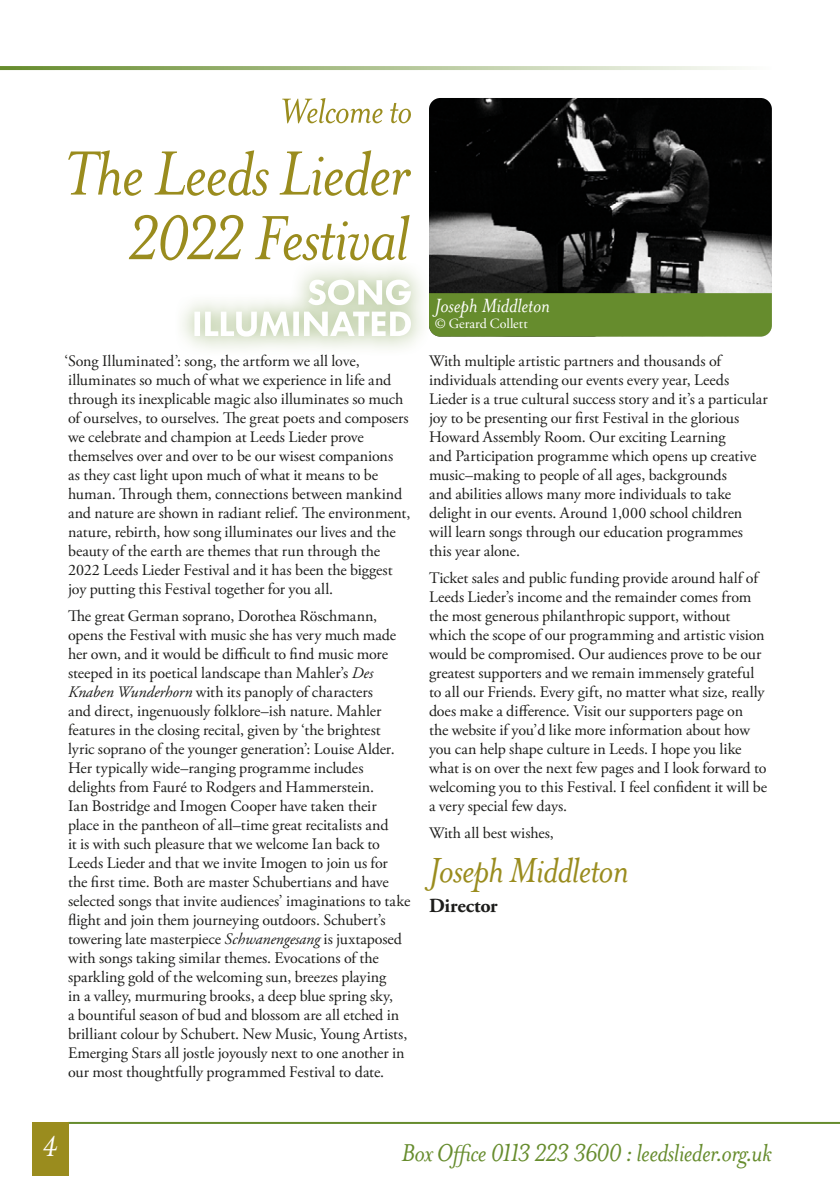
<style>
.page{position:relative;width:840px;height:1191px;background:#fff}
.page>*{position:absolute;margin:0;border:0;box-sizing:border-box;transform-origin:0 0}
._2022_TITLE{font:italic 40px "Mrs Eaves OT";letter-spacing:-.025em;color:#9a8c1e}
.t1{font:italic 32.4px "Mrs Eaves OT";color:#fff}
.t2{font:italic 28px "Mrs Eaves OT";letter-spacing:-.025em;color:#668c2d}
._2022_NAME_TAB_TOP{font:italic 22px "Mrs Eaves OT";letter-spacing:-.01em;color:#fff}
._2022_BODY{font:700 20px "Adobe Garamond Pro";letter-spacing:-.01em;color:#1d1d1b}
._2022_BODY-2{font:16px/19px "Adobe Garamond Pro";letter-spacing:-.005em;color:#1d1d1b}
._2022_NAME_TAB_BTM{font:14px "Adobe Garamond Pro";letter-spacing:.005em;color:#fff}
.s1{font-style:italic}
</style>
<div class="page">
<hr style="left:68px;top:1122px;width:771px;height:2px;background:#668c2d">
<svg style="left:0;top:66px;width:739px;height:4px;background:#afc291"></svg>
<div style="left:32px;top:1122px;width:36px;height:53px;background:#9a8c1e"></div>
<img style="left:429px;top:98px;width:342px;height:195px">
<div style="left:430px;top:293px;width:341px;height:43px;background:#668c2d"></div>
<svg style="left:129px;top:215px;width:280px;height:45px"></svg>
<svg style="left:68px;top:150px;width:343px;height:46px"></svg>
<svg style="left:282px;top:98px;width:129px;height:25px"></svg>
<div style="left:174px;top:259px;width:256px;height:97px;background:#668c2d;opacity:.75"></div>
<svg style="left:194px;top:312px;width:217px;height:24px"></svg>
<svg style="left:308px;top:280px;width:103px;height:25px"></svg>
<p class="_2022_BODY-2" style="left:64px;top:352px;width:347px">‘Song Illuminated’: song, the artform we all love, illuminates so much of what we experience in life and through its inexplicable magic also illuminates so much of ourselves, to ourselves. The great poets and composers we celebrate and champion at Leeds Lieder prove themselves over and over to be our wisest companions<br>as they cast light upon much of what it means to be human. Through them, connections between mankind and nature are shown in radiant relief. The environment, nature, rebirth, how song illuminates our lives and the beauty of the earth are themes that run through the 2022 Leeds Lieder Festival and it has been the biggest joy putting this Festival together for you all.</p>
<p class="_2022_BODY-2" style="left:68px;top:607px;width:343px">The great German soprano, Dorothea Röschmann, opens the Festival with music she has very much made her own, and it would be difficult to find music more steeped in its poetical landscape than Mahler’s <span class="s1">Des Knaben Wunderhorn</span> with its panoply of characters<br>and direct, ingenuously folklore–ish nature. Mahler features in the closing recital, given by ‘the brightest lyric soprano of the younger generation’: Louise Alder.<br>Her typically wide–ranging programme includes delights from Fauré to Rodgers and Hammerstein.<br>Ian Bostridge and Imogen Cooper have taken their place in the pantheon of all–time great recitalists and<br>it is with such pleasure that we welcome Ian back to Leeds Lieder and that we invite Imogen to join us for the first time. Both are master Schubertians and have selected songs that invite audiences’ imaginations to take flight and join them journeying outdoors. Schubert’s towering late masterpiece <span class="s1">Schwanengesang</span> is juxtaposed with songs taking similar themes. Evocations of the sparkling gold of the welcoming sun, breezes playing<br>in a valley, murmuring brooks, a deep blue spring sky,<br>a bountiful season of bud and blossom are all etched in brilliant colour by Schubert. New Music, Young Artists, Emerging Stars all jostle joyously next to one another in our most thoughtfully programmed Festival to date.</p>
<p class="_2022_NAME_TAB_TOP" style="left:434px;top:294px;width:117px">Joseph Middleton</p>
<p class="_2022_NAME_TAB_BTM" style="left:434px;top:315px;width:94px">© Gerard Collett</p>
<p class="_2022_BODY-2" style="left:429px;top:352px;width:301px">With multiple artistic partners and thousands of individuals attending our events every year, Leeds</p>
<p class="_2022_BODY-2" style="left:429px;top:390px;width:340px">Lieder is a true cultural success story and it’s a particular joy to be presenting our first Festival in the glorious<br>Howard Assembly Room. Our exciting Learning</p>
<p class="_2022_BODY-2" style="left:429px;top:447px;width:329px">and Participation programme which opens up creative music–making to people of all ages, backgrounds</p>
<p class="_2022_BODY-2" style="left:429px;top:485px;width:314px">and abilities allows many more individuals to take delight in our events. Around 1,000 school children</p>
<p class="_2022_BODY-2" style="left:429px;top:523px;width:315px">will learn songs through our education programmes</p>
<p class="_2022_BODY-2" style="left:429px;top:542px;width:92px">this year alone.</p>
<p class="_2022_BODY-2" style="left:429px;top:569px;width:339px">Ticket sales and public funding provide around half of Leeds Lieder’s income and the remainder comes from the most generous philanthropic support, without which the scope of our programming and artistic vision would be compromised. Our audiences prove to be our greatest supporters and we remain immensely grateful to all our Friends. Every gift, no matter what size, really does make a difference. Visit our supporters page on<br>the website if you’d like more information about how you can help shape culture in Leeds. I hope you like what is on over the next few pages and I look forward to welcoming you to this Festival. I feel confident it will be a very special few days.</p>
<p class="_2022_BODY-2" style="left:429px;top:824px;width:126px">With all best wishes,</p>
<p class="_2022_TITLE" style="left:429px;top:848px;width:201px">Joseph Middleton</p>
<p class="_2022_BODY" style="left:429px;top:894px;width:70px">Director</p>
<h2 class="t1" style="left:42px;top:1129px;width:18px">4</h2>
<h3 class="t2" style="left:401px;top:1137px;width:372px">Box Office 0113 223 3600 : leedslieder.org.uk</h3>
</div>
